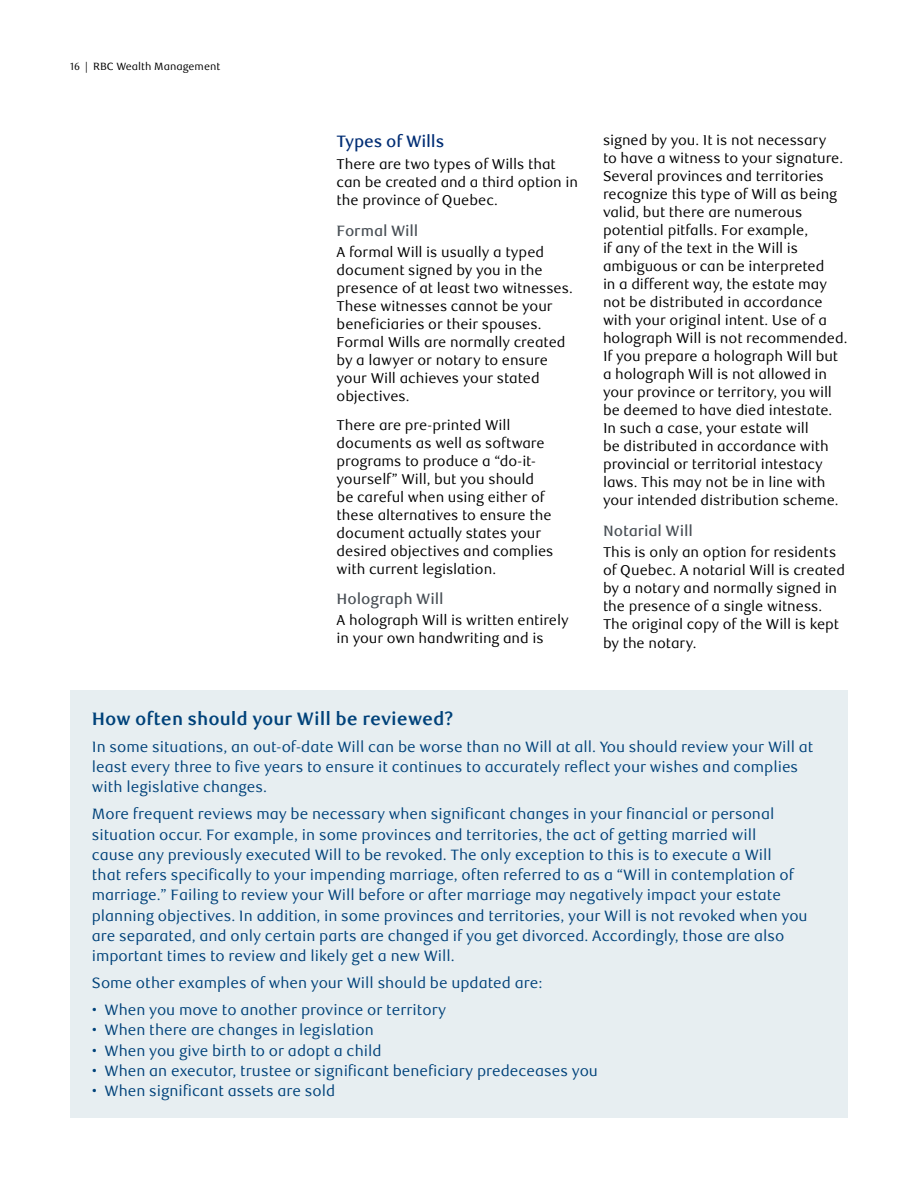
<style>
.page{position:relative;width:918px;height:1188px;background:#fff}
.page>*{position:absolute;margin:0;border:0;box-sizing:border-box;transform-origin:0 0}
.t1{font:700 18px "RBC Text";color:#00427a}
.t2{font:500 16.5px "RBC Text";letter-spacing:-.01em;color:#002d74}
._4_Body_Text{font:15px/20.2px "RBC Text";color:#00427a}
._5_Subhead_L1{font:500 15px "RBC Text";letter-spacing:-.005em;color:#484f55}
.Body_Area_Text{font:14.25px/18px "RBC Text";letter-spacing:-.005em;color:#000}
.t3{font:10.5px "RBC Text";color:#000}
</style>
<div class="page">
<div style="left:70px;top:690px;width:778px;height:428px;background:#e7eef1"></div>
<p class="t3" style="left:70px;top:60px;width:152px">16 | RBC Wealth Management</p>
<h2 class="t2" style="left:337px;top:131px;width:109px">Types of Wills</h2>
<p class="Body_Area_Text" style="left:337px;top:156px;width:243px">There are two types of Wills that can be created and a third option in the province of Quebec.</p>
<h3 class="_5_Subhead_L1" style="left:337px;top:222px;width:83px">Formal Will</h3>
<p class="Body_Area_Text" style="left:337px;top:243px;width:238px">A formal Will is usually a typed document signed by you in the presence of at least two witnesses.<br>These witnesses cannot be your beneficiaries or their spouses.<br>Formal Wills are normally created by a lawyer or notary to ensure your Will achieves your stated objectives.</p>
<p class="Body_Area_Text" style="left:337px;top:416px;width:218px">There are pre-printed Will documents as well as software programs to produce a “do-it&shy;yourself” Will, but you should be careful when using either of these alternatives to ensure the document actually states your desired objectives and complies with current legislation.</p>
<h3 class="_5_Subhead_L1" style="left:337px;top:590px;width:108px">Holograph Will</h3>
<p class="Body_Area_Text" style="left:337px;top:612px;width:234px">A holograph Will is written entirely in your own handwriting and is</p>
<p class="Body_Area_Text" style="left:603px;top:132px;width:246px">signed by you. It is not necessary<br>to have a witness to your signature.<br>Several provinces and territories recognize this type of Will as being valid, but there are numerous potential pitfalls. For example,<br>if any of the text in the Will is ambiguous or can be interpreted<br>in a different way, the estate may not be distributed in accordance with your original intent. Use of a holograph Will is not recommended.<br>If you prepare a holograph Will but a holograph Will is not allowed in your province or territory, you will be deemed to have died intestate.<br>In such a case, your estate will<br>be distributed in accordance with provincial or territorial intestacy laws. This may not be in line with your intended distribution scheme.</p>
<h3 class="_5_Subhead_L1" style="left:603px;top:522px;width:91px">Notarial Will</h3>
<p class="Body_Area_Text" style="left:603px;top:543px;width:244px">This is only an option for residents of Quebec. A notarial Will is created by a notary and normally signed in the presence of a single witness.<br>The original copy of the Will is kept</p>
<p class="Body_Area_Text" style="left:603px;top:635px;width:95px">by the notary.</p>
<p class="t1" style="left:92px;top:708px;width:363px">How often should your Will be reviewed?</p>
<p class="_4_Body_Text" style="left:92px;top:737px;width:723px">In some situations, an out-of-date Will can be worse than no Will at all. You should review your Will at least every three to five years to ensure it continues to accurately reflect your wishes and complies with legislative changes.</p>
<p class="_4_Body_Text" style="left:92px;top:804px;width:717px">More frequent reviews may be necessary when significant changes in your financial or personal situation occur. For example, in some provinces and territories, the act of getting married will<br>cause any previously executed Will to be revoked. The only exception to this is to execute a Will<br>that refers specifically to your impending marriage, often referred to as a “Will in contemplation of marriage.” Failing to review your Will before or after marriage may negatively impact your estate planning objectives. In addition, in some provinces and territories, your Will is not revoked when you are separated, and only certain parts are changed if you get divorced. Accordingly, those are also important times to review and likely get a new Will.</p>
<p class="_4_Body_Text" style="left:92px;top:973px;width:452px">Some other examples of when your Will should be updated are:</p>
<p class="_4_Body_Text" style="left:92px;top:1000px;width:356px">• When you move to another province or territory</p>
<p class="_4_Body_Text" style="left:92px;top:1020px;width:284px">• When there are changes in legislation</p>
<p class="_4_Body_Text" style="left:92px;top:1041px;width:291px">• When you give birth to or adopt a child</p>
<p class="_4_Body_Text" style="left:92px;top:1061px;width:508px">• When an executor, trustee or significant beneficiary predeceases you</p>
<p class="_4_Body_Text" style="left:92px;top:1081px;width:245px">• When significant assets are sold</p>
</div>
